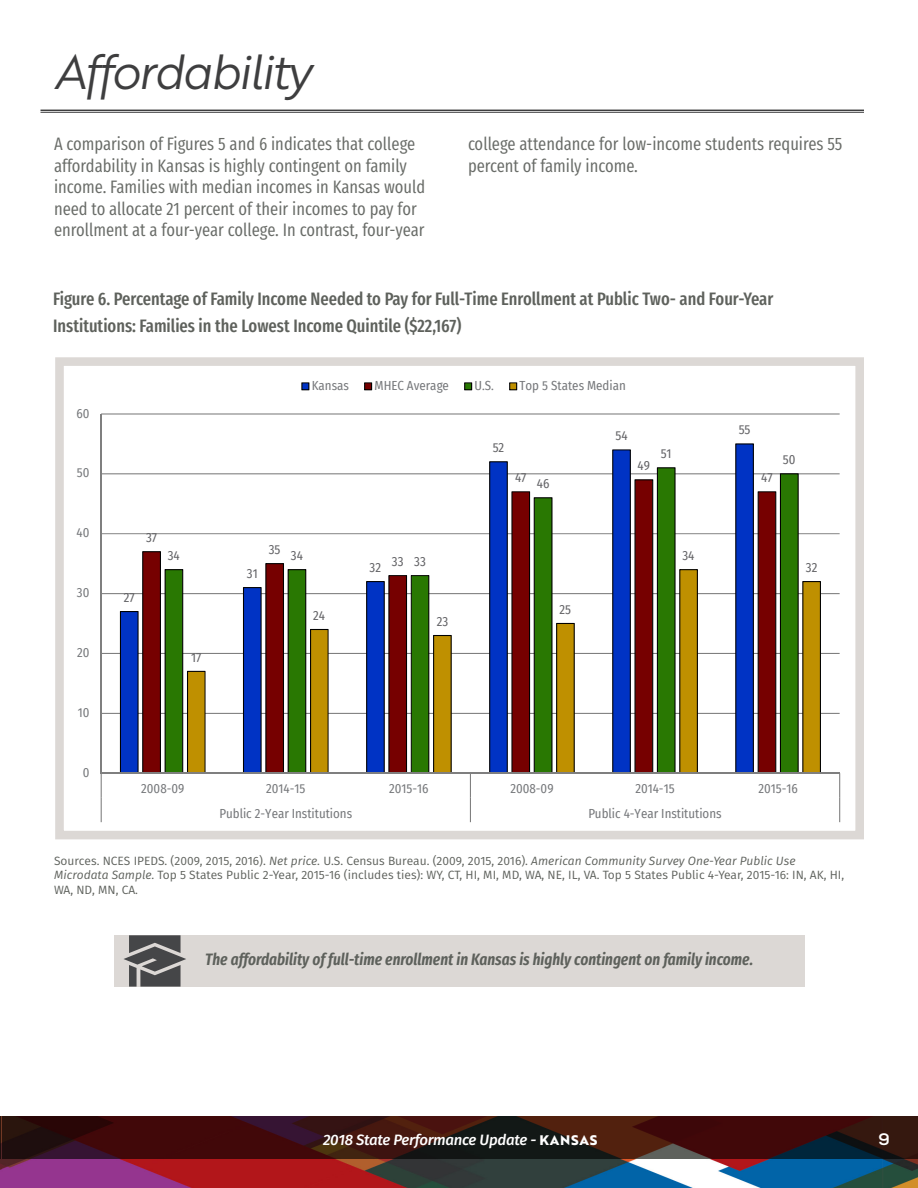
<style>
.page{position:relative;width:918px;height:1188px;background:#fff}
.page>*{position:absolute;margin:0;border:0;box-sizing:border-box;transform-origin:0 0}
.Heading_1{font:48px "Brother 1816 Book Italic";letter-spacing:-.05em;color:#3e3e3f}
.t1{font:18px/21.6px "Fira Sans Compressed";color:#696c68}
.t2{font:500 18px/27px "Fira Sans Compressed";color:#5e615c}
.t3{font:italic 600 16.5px "Fira Sans Compressed";color:#5e615c}
.t4{font:800 16.5px "Nexa Slab";color:#fff}
.t5{font:italic 500 15px "Fira Sans";letter-spacing:-.02em;color:#fff}
.t6{font:12.9px "Fira Sans Condensed";color:#76787b}
.t7{font:12.9px "Fira Sans Condensed";color:#636366}
.t8{font:12px/14.4px "Fira Sans";color:#5e615c}
.s1{font-style:italic}
.s2{font-family:"Brother 1816 Extra";font-weight:700;font-style:normal;font-size:13.5px}
</style>
<div class="page">
<img style="left:0;top:1116px;width:918px;height:72px">
<svg style="left:2px;top:1116px;width:916px;height:43px;background:#361211"></svg>
<hr style="left:0;top:1116px;width:1px;height:43px;background:#5e615c">
<hr style="left:40px;top:110px;width:824px;height:1px;background:#3e3e3f">
<hr style="left:40px;top:112px;width:824px;height:1px;background:#3e3e3f">
<svg style="left:55px;top:357px;width:809px;height:483px"></svg>
<div style="left:114px;top:935px;width:690px;height:52px;background:#dcd8d5"></div>
<svg style="left:123px;top:935px;width:63px;height:52px"></svg>
<p class="Heading_1" style="left:54px;top:36px;width:259px">Affordability</p>
<p class="t1" style="left:54px;top:133px;width:373px">A comparison of Figures 5 and 6 indicates that college affordability in Kansas is highly contingent on family income. Families with median incomes in Kansas would need to allocate 21 percent of their incomes to pay for enrollment at a four-year college. In contrast, four-year</p>
<p class="t1" style="left:468px;top:133px;width:376px">college attendance for low-income students requires 55 percent of family income.</p>
<p class="t2" style="left:53px;top:285px;width:722px">Figure 6. Percentage of Family Income Needed to Pay for Full-Time Enrollment at Public Two- and Four-Year<br>Institutions: Families in the Lowest Income Quintile ($22,167)</p>
<p class="t6" style="left:77px;top:403px;width:14px">60</p>
<p class="t6" style="left:77px;top:463px;width:14px">50</p>
<p class="t6" style="left:77px;top:523px;width:14px">40</p>
<p class="t6" style="left:77px;top:583px;width:14px">30</p>
<p class="t6" style="left:77px;top:643px;width:14px">20</p>
<p class="t6" style="left:78px;top:703px;width:13px">10</p>
<p class="t6" style="left:83px;top:763px;width:8px">0</p>
<p class="t6" style="left:312px;top:376px;width:39px">Kansas</p>
<p class="t6" style="left:375px;top:376px;width:76px">MHEC Average</p>
<p class="t6" style="left:475px;top:376px;width:21px">U.S.</p>
<p class="t6" style="left:520px;top:376px;width:108px">Top 5 States Median</p>
<p class="t7" style="left:493px;top:438px;width:13px">52</p>
<p class="t7" style="left:515px;top:468px;width:13px">47</p>
<p class="t7" style="left:537px;top:474px;width:14px">46</p>
<p class="t7" style="left:615px;top:426px;width:14px">54</p>
<p class="t7" style="left:638px;top:456px;width:14px">49</p>
<p class="t7" style="left:661px;top:444px;width:12px">51</p>
<p class="t7" style="left:124px;top:588px;width:12px">27</p>
<p class="t7" style="left:146px;top:528px;width:12px">37</p>
<p class="t7" style="left:269px;top:540px;width:13px">35</p>
<p class="t7" style="left:168px;top:546px;width:14px">34</p>
<p class="t7" style="left:291px;top:546px;width:14px">34</p>
<p class="t7" style="left:247px;top:564px;width:12px">31</p>
<p class="t7" style="left:313px;top:605px;width:13px">24</p>
<p class="t7" style="left:191px;top:647px;width:12px">17</p>
<p class="t7" style="left:370px;top:558px;width:13px">32</p>
<p class="t7" style="left:392px;top:552px;width:13px">33</p>
<p class="t7" style="left:414px;top:552px;width:13px">33</p>
<p class="t7" style="left:437px;top:611px;width:13px">23</p>
<p class="t7" style="left:560px;top:599px;width:13px">25</p>
<p class="t7" style="left:682px;top:546px;width:14px">34</p>
<p class="t7" style="left:739px;top:420px;width:13px">55</p>
<p class="t7" style="left:761px;top:468px;width:13px">47</p>
<p class="t7" style="left:783px;top:450px;width:14px">50</p>
<p class="t7" style="left:806px;top:558px;width:13px">32</p>
<p class="t6" style="left:141px;top:779px;width:45px">2008-09</p>
<p class="t6" style="left:266px;top:779px;width:41px">2014-15</p>
<p class="t6" style="left:389px;top:779px;width:41px">2015-16</p>
<p class="t6" style="left:510px;top:779px;width:45px">2008-09</p>
<p class="t6" style="left:636px;top:779px;width:41px">2014-15</p>
<p class="t6" style="left:758px;top:779px;width:41px">2015-16</p>
<p class="t6" style="left:219px;top:804px;width:134px">Public 2-Year Institutions</p>
<p class="t6" style="left:588px;top:804px;width:135px">Public 4-Year Institutions</p>
<p class="t8" style="left:54px;top:853px;width:792px">Sources. NCES IPEDS. (2009, 2015, 2016). <span class="s1">Net price.</span> U.S. Census Bureau. (2009, 2015, 2016). <span class="s1">American Community Survey One-Year Public Use<br>Microdata Sample.</span> Top 5 States Public 2-Year, 2015-16 (includes ties): WY, CT, HI, MI, MD, WA, NE, IL, VA. Top 5 States Public 4-Year, 2015-16: IN, AK, HI,<br>WA, ND, MN, CA.</p>
<p class="t3" style="left:205px;top:946px;width:550px">The affordability of full-time enrollment in Kansas is highly contingent on family income.</p>
<p class="t5" style="left:323px;top:1128px;width:276px">2018 State Performance Update - <span class="s2">KANSAS</span></p>
<p class="t4" style="left:879px;top:1129px;width:13px">9</p>
</div>
